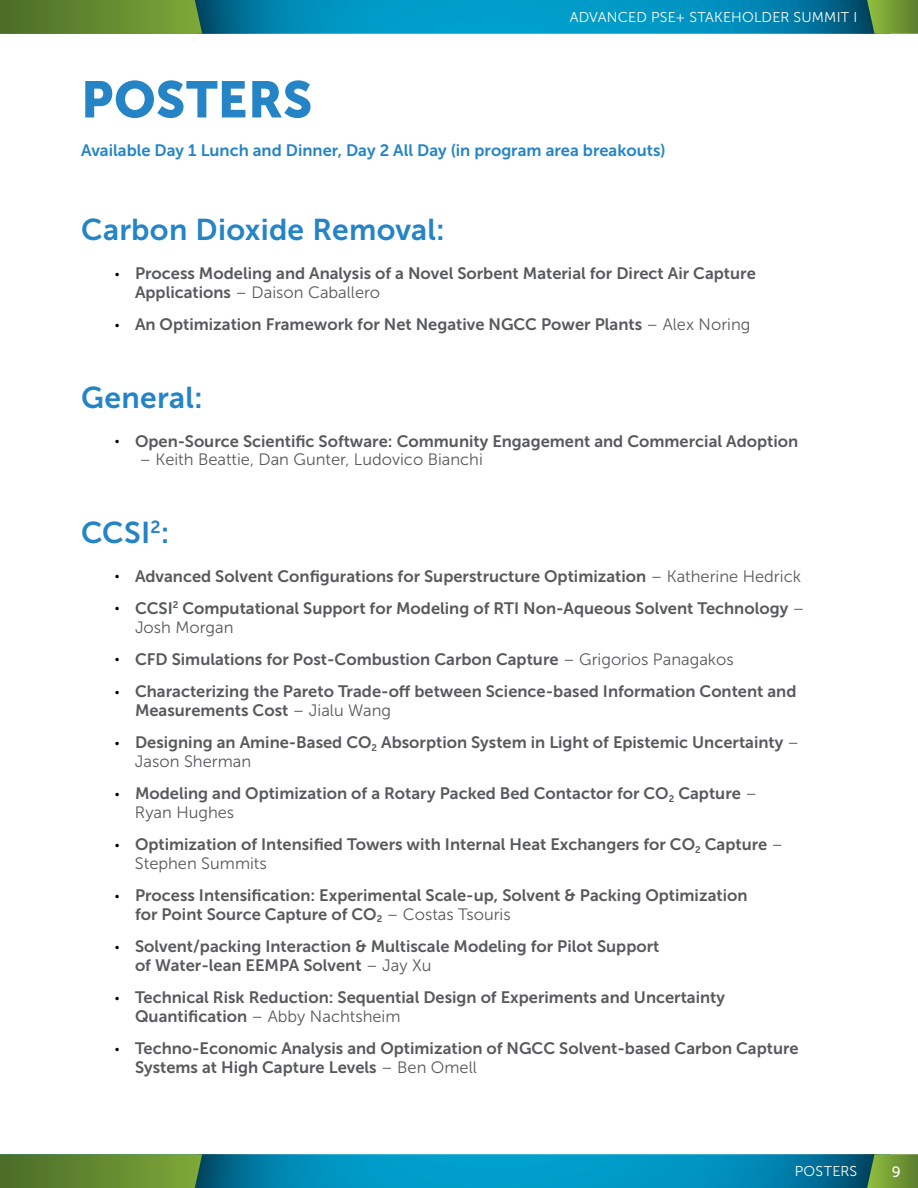
<style>
.page{position:relative;width:918px;height:1188px;background:#fff}
.page>*{position:absolute;margin:0;border:0;box-sizing:border-box;transform-origin:0 0}
.t1{font:51px "Museo Sans 900";letter-spacing:.005em;color:#2484c6}
.t2{font:30px "Museo Sans 700";letter-spacing:.01em;color:#2484c6}
.t3{font:16.5px/18.8px "Museo Sans 700";color:#58595b}
.t4{font:16.5px "Museo Sans 300";color:#58595b}
.t5{font:16.5px "Museo Sans 700";color:#2484c6}
.t6{font:15px "Museo Sans 500";color:#fffef6}
.t7{font:14.25px "Museo Sans 300";letter-spacing:.015em;color:#fffef2}
.s1{font-family:"Museo Sans 300";font-size:12px;color:#000101}
.s2{font-family:"Museo Sans 700"}
.s3{font-family:"Museo Sans 300"}
</style>
<div class="page">
<svg style="left:0;top:0;width:918px;height:34px;background:#1c8c93"></svg>
<svg style="left:0;top:1154px;width:918px;height:34px;background:#1c8c93"></svg>
<p class="t7" style="left:570px;top:10px;width:286px">ADVANCED PSE+ STAKEHOLDER SUMMIT I</p>
<h1 class="t1" style="left:81px;top:71px;width:233px">POSTERS</h1>
<p class="t5" style="left:81px;top:142px;width:586px">Available Day 1 Lunch and Dinner, Day 2 All Day (in program area breakouts)</p>
<h2 class="t2" style="left:81px;top:213px;width:365px">Carbon Dioxide Removal:</h2>
<p class="t3" style="left:115px;top:264px;width:643px"><span class="s1">•</span> Process Modeling and Analysis of a Novel Sorbent Material for Direct Air Capture</p>
<p class="t4" style="left:135px;top:284px;width:247px"><span class="s2">Applications</span> – Daison Caballero</p>
<p class="t3" style="left:115px;top:315px;width:637px"><span class="s1">•</span> An Optimization Framework for Net Negative NGCC Power Plants <span class="s3">– Alex Noring</span></p>
<h2 class="t2" style="left:81px;top:381px;width:123px">General:</h2>
<p class="t3" style="left:115px;top:432px;width:685px"><span class="s1">•</span> Open-Source Scientific Software: Community Engagement and Commercial Adoption</p>
<p class="t4" style="left:139px;top:451px;width:345px">– Keith Beattie, Dan Gunter, Ludovico Bianchi</p>
<h2 class="t2" style="left:81px;top:516px;width:90px">CCSI<sup>2</sup>:</h2>
<p class="t3" style="left:115px;top:567px;width:688px"><span class="s1">•</span> Advanced Solvent Configurations for Superstructure Optimization <span class="s3">– Katherine Hedrick</span></p>
<p class="t3" style="left:115px;top:599px;width:691px"><span class="s1">•</span> CCSI<sup>2</sup> Computational Support for Modeling of RTI Non-Aqueous Solvent Technology <span class="s3">–</span></p>
<p class="t4" style="left:135px;top:618px;width:100px">Josh Morgan</p>
<p class="t3" style="left:115px;top:650px;width:620px"><span class="s1">•</span> CFD Simulations for Post-Combustion Carbon Capture <span class="s3">– Grigorios Panagakos</span></p>
<p class="t3" style="left:135px;top:682px;width:663px;text-indent:-20px"><span class="s1">•</span> Characterizing the Pareto Trade-off between Science-based Information Content and<br>Measurements Cost <span class="s3">– Jialu Wang</span></p>
<p class="t3" style="left:115px;top:733px;width:686px"><span class="s1">•</span> Designing an Amine-Based CO<sub>2</sub> Absorption System in Light of Epistemic Uncertainty <span class="s3">–</span></p>
<p class="t4" style="left:135px;top:752px;width:118px">Jason Sherman</p>
<p class="t3" style="left:115px;top:784px;width:644px"><span class="s1">•</span> Modeling and Optimization of a Rotary Packed Bed Contactor for CO<sub>2</sub> Capture <span class="s3">–</span></p>
<p class="t4" style="left:135px;top:803px;width:101px">Ryan Hughes</p>
<p class="t3" style="left:115px;top:835px;width:670px"><span class="s1">•</span> Optimization of Intensified Towers with Internal Heat Exchangers for CO<sub>2</sub> Capture <span class="s3">–</span></p>
<p class="t4" style="left:135px;top:854px;width:133px">Stephen Summits</p>
<p class="t3" style="left:135px;top:886px;width:614px;text-indent:-20px"><span class="s1">•</span> Process Intensification: Experimental Scale-up, Solvent &amp; Packing Optimization for Point Source Capture of CO<sub>2</sub> <span class="s3">– Costas Tsouris</span></p>
<p class="t3" style="left:135px;top:937px;width:526px;text-indent:-20px"><span class="s1">•</span> Solvent/packing Interaction &amp; Multiscale Modeling for Pilot Support of Water-lean EEMPA Solvent <span class="s3">– Jay Xu</span></p>
<p class="t3" style="left:115px;top:988px;width:612px"><span class="s1">•</span> Technical Risk Reduction: Sequential Design of Experiments and Uncertainty</p>
<p class="t4" style="left:135px;top:1007px;width:267px"><span class="s2">Quantification</span> – Abby Nachtsheim</p>
<p class="t3" style="left:135px;top:1039px;width:665px;text-indent:-20px"><span class="s1">•</span> Techno-Economic Analysis and Optimization of NGCC Solvent-based Carbon Capture<br>Systems at High Capture Levels <span class="s3">– Ben Omell</span></p>
<p class="t7" style="left:795px;top:1164px;width:19px">Posters</p>
<p class="t6" style="left:892px;top:1163px;width:10px">9</p>
</div>
